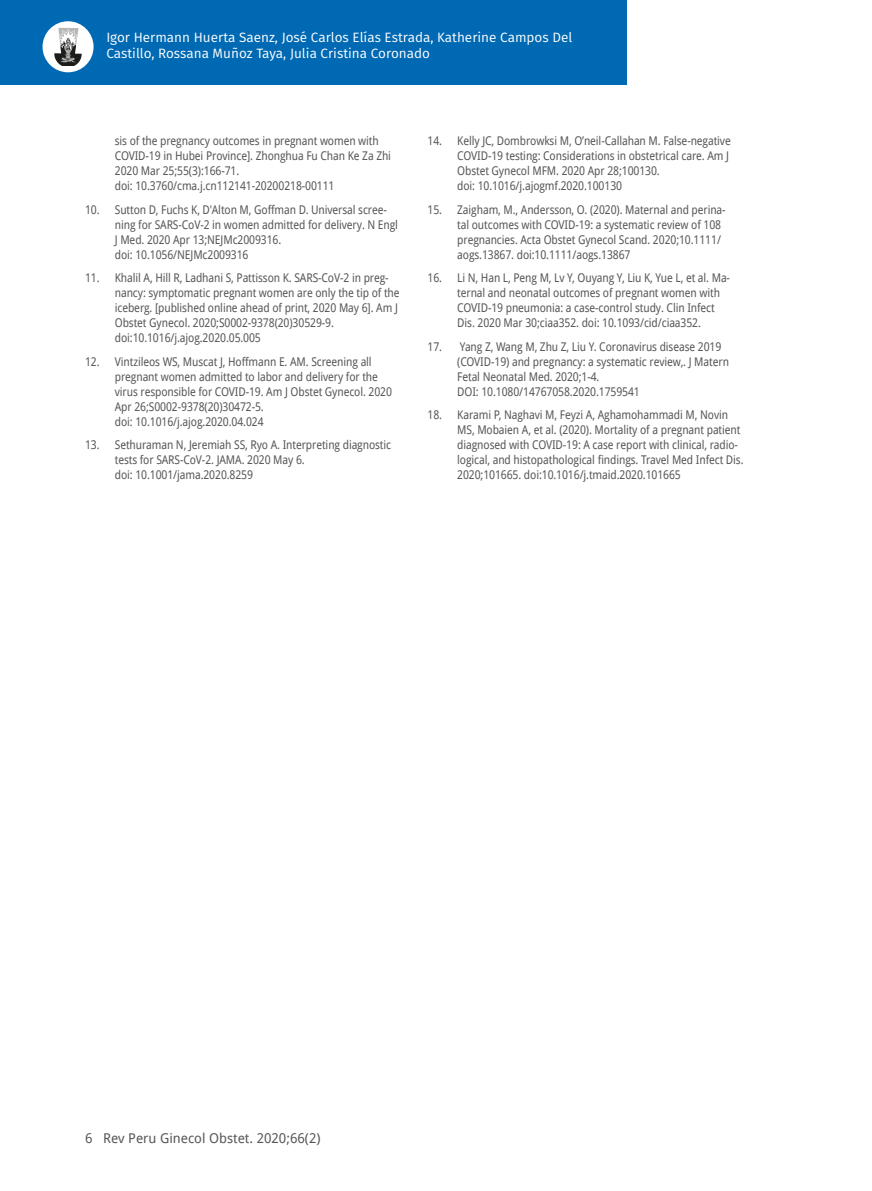
<style>
.page{position:relative;width:872px;height:1191px;background:#fff}
.page>*{position:absolute;margin:0;border:0;box-sizing:border-box;transform-origin:0 0}
.t1{font:13.5px/16.2px "Fira Sans";color:#fff}
.t2{font:13.5px "Droid Sans";color:#575756}
.t3{font:12px/15px "Droid Sans";letter-spacing:-.01em;color:#575756;scale:.9 1}
</style>
<div class="page">
<div style="left:0;top:0;width:626px;height:85px;background:#0069b4"></div>
<div style="left:43px;top:21px;width:51px;height:51px;background:#fff;border-radius:50%"></div>
<svg style="left:54px;top:28px;width:28px;height:38px"></svg>
<p class="t1" style="left:106px;top:29px;width:467px">Igor Hermann Huerta Saenz, José Carlos Elías Estrada, Katherine Campos Del<br>Castillo, Rossana Muñoz Taya, Julia Cristina Coronado</p>
<p class="t3" style="left:115px;top:133px;width:308px">sis of the pregnancy outcomes in pregnant women with COVID-19 in Hubei Province]. Zhonghua Fu Chan Ke Za Zhi 2020 Mar 25;55(3):166-71.<br>doi: 10.3760/cma.j.cn112141-20200218-00111</p>
<p class="t3" style="left:115px;top:202px;width:316px;text-indent:-30px">10. Sutton D, Fuchs K, D'Alton M, Goffman D. Universal scree&shy;ning for SARS-CoV-2 in women admitted for delivery. N Engl J Med. 2020 Apr 13;NEJMc2009316.<br>doi: 10.1056/NEJMc2009316</p>
<p class="t3" style="left:115px;top:270px;width:318px;text-indent:-30px">11. Khalil A, Hill R, Ladhani S, Pattisson K. SARS-CoV-2 in preg&shy;nancy: symptomatic pregnant women are only the tip of the iceberg. [published online ahead of print, 2020 May 6]. Am J Obstet Gynecol. 2020;S0002-9378(20)30529-9. doi:10.1016/j.ajog.2020.05.005</p>
<p class="t3" style="left:115px;top:354px;width:309px;text-indent:-30px">12. Vintzileos WS, Muscat J, Hoffmann E. AM. Screening all pregnant women admitted to labor and delivery for the virus responsible for COVID-19. Am J Obstet Gynecol. 2020<br>Apr 26;S0002-9378(20)30472-5.<br>doi: 10.1016/j.ajog.2020.04.024</p>
<p class="t3" style="left:115px;top:437px;width:308px;text-indent:-30px">13. Sethuraman N, Jeremiah SS, Ryo A. Interpreting diagnostic tests for SARS-CoV-2. JAMA. 2020 May 6.<br>doi: 10.1001/jama.2020.8259</p>
<p class="t3" style="left:457px;top:133px;width:305px;text-indent:-30px">14. Kelly JC, Dombrowksi M, O’neil-Callahan M. False-negative COVID-19 testing: Considerations in obstetrical care. Am J Obstet Gynecol MFM. 2020 Apr 28;100130.<br>doi: 10.1016/j.ajogmf.2020.100130</p>
<p class="t3" style="left:457px;top:202px;width:300px;text-indent:-30px">15. Zaigham, M., Andersson, O. (2020). Maternal and perina&shy;tal outcomes with COVID-19: a systematic review of 108 pregnancies. Acta Obstet Gynecol Scand. 2020;10.1111/ aogs.13867. doi:10.1111/aogs.13867</p>
<p class="t3" style="left:457px;top:270px;width:305px;text-indent:-30px">16. Li N, Han L, Peng M, Lv Y, Ouyang Y, Liu K, Yue L, et al. Ma&shy;ternal and neonatal outcomes of pregnant women with COVID-19 pneumonia: a case-control study. Clin Infect Dis. 2020 Mar 30;ciaa352. doi: 10.1093/cid/ciaa352.</p>
<p class="t3" style="left:457px;top:339px;width:303px;text-indent:-30px">17. Yang Z, Wang M, Zhu Z, Liu Y. Coronavirus disease 2019 (COVID-19) and pregnancy: a systematic review,. J Matern Fetal Neonatal Med. 2020;1-4.<br>DOI: 10.1080/14767058.2020.1759541</p>
<p class="t3" style="left:457px;top:407px;width:320px;text-indent:-30px">18. Karami P, Naghavi M, Feyzi A, Aghamohammadi M, Novin MS, Mobaien A, et al. (2020). Mortality of a pregnant patient diagnosed with COVID-19: A case report with clinical, radio&shy;logical, and histopathological findings. Travel Med Infect Dis.<br>2020;101665. doi:10.1016/j.tmaid.2020.101665</p>
<p class="t2" style="left:85px;top:1128px;width:237px">6 Rev Peru Ginecol Obstet. 2020;66(2)</p>
</div>
